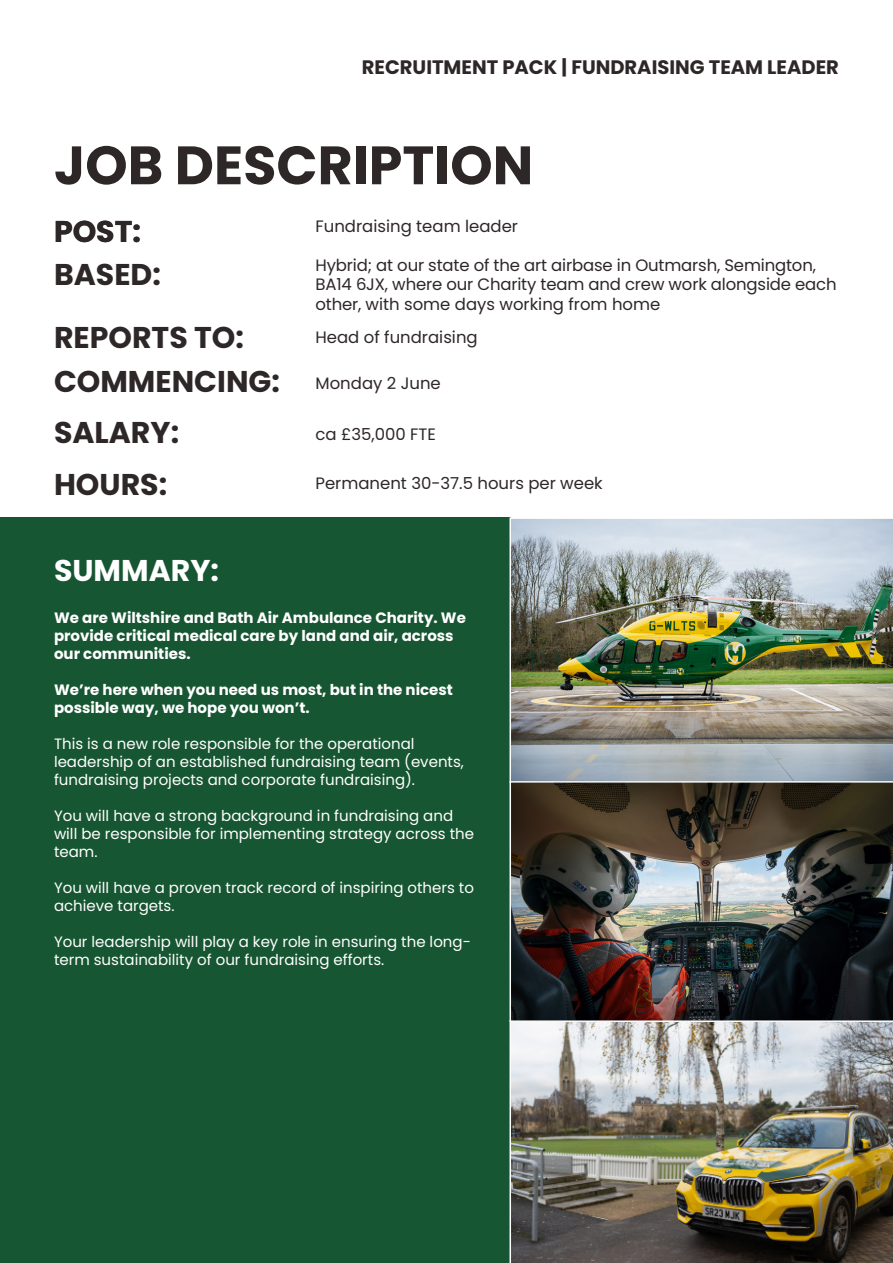
<style>
.page{position:relative;width:893px;height:1263px;background:#fff}
.page>*{position:absolute;margin:0;border:0;box-sizing:border-box;transform-origin:0 0}
.t1{font:700 54px "Poppins";color:#2e2728}
.t2{font:700 30px "Poppins";color:#2e2728}
.t3{font:700 30px "Poppins";color:#fff}
.t4{font:700 19.5px "Poppins";color:#2e2728}
.t5{font:16.5px/19.8px "Poppins";color:#2e2728}
.t6{font:15px/18px "Poppins";color:#fff}
.t7{font:700 15px/18px "Poppins";color:#fff}
</style>
<div class="page">
<div style="left:0;top:517px;width:510px;height:746px;background:#175632"></div>
<img style="left:509px;top:517px;width:384px;height:264px">
<img style="left:509px;top:1022px;width:384px;height:241px">
<img style="left:509px;top:781px;width:384px;height:241px">
<h3 class="t4" style="left:362px;top:56px;width:479px">RECRUITMENT PACK | FUNDRAISING TEAM LEADER</h3>
<p class="t1" style="left:54px;top:134px;width:481px">JOB DESCRIPTION</p>
<p class="t5" style="left:315px;top:217px;width:204px">Fundraising team leader</p>
<p class="t2" style="left:54px;top:214px;width:89px">POST:</p>
<p class="t2" style="left:54px;top:257px;width:108px">BASED:</p>
<p class="t2" style="left:54px;top:320px;width:192px">REPORTS TO:</p>
<p class="t2" style="left:54px;top:364px;width:227px">COMMENCING:</p>
<p class="t2" style="left:54px;top:415px;width:127px">SALARY:</p>
<p class="t2" style="left:54px;top:467px;width:115px">HOURS:</p>
<p class="t3" style="left:54px;top:553px;width:166px">SUMMARY:</p>
<p class="t5" style="left:315px;top:255px;width:523px">Hybrid; at our state of the art airbase in Outmarsh, Semington,<br>BA14 6JX, where our Charity team and crew work alongside each other, with some days working from home</p>
<p class="t5" style="left:315px;top:328px;width:164px">Head of fundraising</p>
<p class="t5" style="left:315px;top:373px;width:127px">Monday 2 June</p>
<p class="t5" style="left:315px;top:424px;width:122px">ca £35,000 FTE</p>
<p class="t5" style="left:315px;top:474px;width:289px">Permanent 30-37.5 hours per week</p>
<p class="t7" style="left:54px;top:608px;width:413px">We are Wiltshire and Bath Air Ambulance Charity. We provide critical medical care by land and air, across our communities.</p>
<p class="t7" style="left:54px;top:680px;width:400px">We’re here when you need us most, but in the nicest possible way, we hope you won’t.</p>
<p class="t6" style="left:54px;top:734px;width:411px">This is a new role responsible for the operational leadership of an established fundraising team (events, fundraising projects and corporate fundraising).</p>
<p class="t6" style="left:54px;top:806px;width:422px">You will have a strong background in fundraising and will be responsible for implementing strategy across the team.</p>
<p class="t6" style="left:54px;top:878px;width:421px">You will have a proven track record of inspiring others to achieve targets.</p>
<p class="t6" style="left:54px;top:932px;width:418px">Your leadership will play a key role in ensuring the long&shy;term sustainability of our fundraising efforts.</p>
</div>
